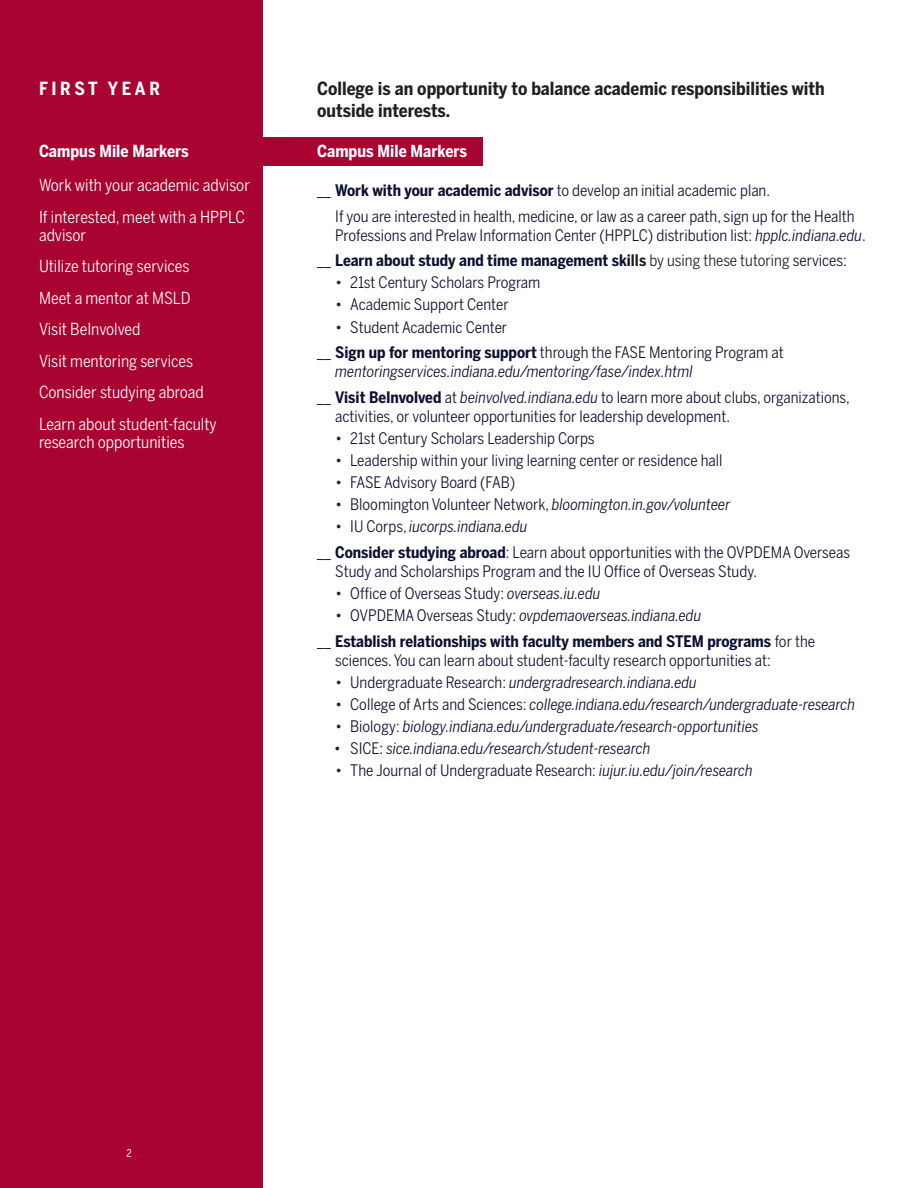
<style>
.page{position:relative;width:918px;height:1188px;background:#fff}
.page>*{position:absolute;margin:0;border:0;box-sizing:border-box;transform-origin:0 0}
.t1{font:700 18px/21.6px "Benton Sans Cond";color:#231f20}
.Headline_style__whit{font:700 18px "Benton Sans Cond";letter-spacing:.2em;color:#fff}
.Side-bar__body_copy{font:16.5px/18px "Benton Sans Cond";color:#fff}
.Side-bar__body_copy-2{font:700 16.5px "Benton Sans Cond";color:#fff}
.t2{font:15.75px/18.9px "Benton Sans Cond";color:#0d1030}
.t3{font:italic 15.75px/18.9px "Benton Sans Cond";color:#0d1030}
.t4{font:700 15.75px "Benton Sans Cond";color:#0d1030}
.t5{font:10.5px "Benton Sans Cond";color:#fff}
.s1{color:#231f20}
.s2{font-weight:700}
.s3{font-style:italic}
.s4{color:#0d112f}
.s5{font-weight:400;color:#231f20}
.s6{font-weight:400}
.s7{font-style:normal;color:#231f20}
.s8{font-weight:700;font-style:normal}
.s9{font-style:normal}
</style>
<div class="page">
<div style="left:0;top:0;width:262px;height:1188px;background:#a90332"></div>
<div style="left:246px;top:137px;width:236px;height:29px;background:#a90332"></div>
<p class="Headline_style__whit" style="left:39px;top:77px;width:123px">FIRST YEAR</p>
<p class="Side-bar__body_copy-2" style="left:39px;top:140px;width:151px">Campus Mile Markers</p>
<p class="Side-bar__body_copy" style="left:39px;top:176px;width:212px">Work with your academic advisor</p>
<p class="Side-bar__body_copy" style="left:39px;top:208px;width:208px">If interested, meet with a HPPLC advisor</p>
<p class="Side-bar__body_copy" style="left:39px;top:257px;width:152px">Utilize tutoring services</p>
<p class="Side-bar__body_copy" style="left:39px;top:289px;width:153px">Meet a mentor at MSLD</p>
<p class="Side-bar__body_copy" style="left:39px;top:320px;width:103px">Visit BeInvolved</p>
<p class="Side-bar__body_copy" style="left:39px;top:352px;width:156px">Visit mentoring services</p>
<p class="Side-bar__body_copy" style="left:39px;top:383px;width:166px">Consider studying abroad</p>
<p class="Side-bar__body_copy" style="left:39px;top:415px;width:180px">Learn about student-faculty research opportunities</p>
<p class="t1" style="left:317px;top:78px;width:509px">College is an opportunity to balance academic responsibilities with outside interests.</p>
<p class="Side-bar__body_copy-2" style="left:317px;top:140px;width:151px">Campus Mile Markers</p>
<p class="t2" style="left:317px;top:181px;width:454px"><span class="s1">__</span> <span class="s2">Work with your academic advisor</span> to develop an initial academic plan.</p>
<p class="t2" style="left:335px;top:206px;width:532px">If you are interested in health, medicine, or law as a career path, sign up for the Health<br>Professions and Prelaw Information Center (HPPLC) distribution list: <span class="s3">hpplc.indiana.edu</span><span class="s4">.</span></p>
<p class="t4" style="left:317px;top:251px;width:531px"><span class="s5">__</span> Learn about study and time management ski<span class="s1">lls</span> <span class="s5">by using these tutoring</span> <span class="s6">services:</span></p>
<p class="t2" style="left:335px;top:273px;width:207px"><span class="s1">•</span> 21st Century Scholars Program</p>
<p class="t2" style="left:335px;top:295px;width:175px"><span class="s1">•</span> Academic Support Center</p>
<p class="t2" style="left:335px;top:317px;width:174px"><span class="s1">•</span> Student Academic Center</p>
<p class="t3" style="left:335px;top:343px;width:450px;text-indent:-18px"><span class="s7">__</span> <span class="s8">Sign up for mentoring support</span> <span class="s9">through the FASE Mentoring Program at </span>mentoringservices.indiana.edu/mentoring/fase/index.html</p>
<p class="t2" style="left:335px;top:388px;width:516px;text-indent:-18px"><span class="s1">__</span> <span class="s2">Visit BeInvolved</span> at <span class="s3">beinvolved.indiana.edu</span> to learn more about clubs, organizations, activities, or volunteer opportunities for leadership development.</p>
<p class="t2" style="left:335px;top:429px;width:261px"><span class="s1">•</span> 21st Century Scholars Leadership Corps</p>
<p class="t2" style="left:335px;top:451px;width:389px"><span class="s1">•</span> Leadership within your living learning center or residence hall</p>
<p class="t2" style="left:335px;top:473px;width:181px"><span class="s1">•</span> FASE Advisory Board (FAB)</p>
<p class="t2" style="left:335px;top:495px;width:397px"><span class="s1">•</span> Bloomington Volunteer Network, <span class="s3">bloomington.in.gov/volunteer</span></p>
<p class="t3" style="left:335px;top:517px;width:194px"><span class="s7">•</span> <span class="s9">IU Corps,</span> iucorps.indiana.edu</p>
<p class="t2" style="left:335px;top:543px;width:516px;text-indent:-18px"><span class="s1">__</span> <span class="s2">Consider studying abroad</span>: Learn about opportunities with the OVPDEMA Overseas<br>Study and Scholarships Program and the IU Office of Overseas Study.</p>
<p class="t2" style="left:335px;top:584px;width:267px"><span class="s1">•</span> Office of Overseas Study: <span class="s3">overseas.iu.edu</span></p>
<p class="t3" style="left:335px;top:606px;width:368px"><span class="s7">•</span> <span class="s9">OVPDEMA Overseas Study:</span> ovpdemaoverseas.indiana.edu</p>
<p class="t2" style="left:335px;top:632px;width:481px;text-indent:-18px"><span class="s1">__</span> <span class="s2">Establish relationships with faculty members and STEM programs</span> for the sciences. You can learn about student-faculty research opportunities at:</p>
<p class="t3" style="left:335px;top:673px;width:363px"><span class="s7">•</span> <span class="s9">Undergraduate Research:</span> undergradresearch.indiana.edu</p>
<p class="t3" style="left:335px;top:695px;width:521px"><span class="s7">•</span> <span class="s9">College of Arts and Sciences:</span> college.indiana.edu/research/undergraduate-research</p>
<p class="t3" style="left:335px;top:717px;width:425px"><span class="s7">•</span> <span class="s9">Biology:</span> biology.indiana.edu/undergraduate/research-opportunities</p>
<p class="t3" style="left:334px;top:739px;width:318px"><span class="s7">•</span> <span class="s9">SICE:</span> sice.indiana.edu/research/student-research</p>
<p class="t2" style="left:335px;top:761px;width:419px"><span class="s1">•</span> The Journal of Undergraduate Research: <span class="s3">iujur.iu.edu/join/research</span></p>
<p class="t5" style="left:126px;top:1147px;width:7px">2</p>
</div>
